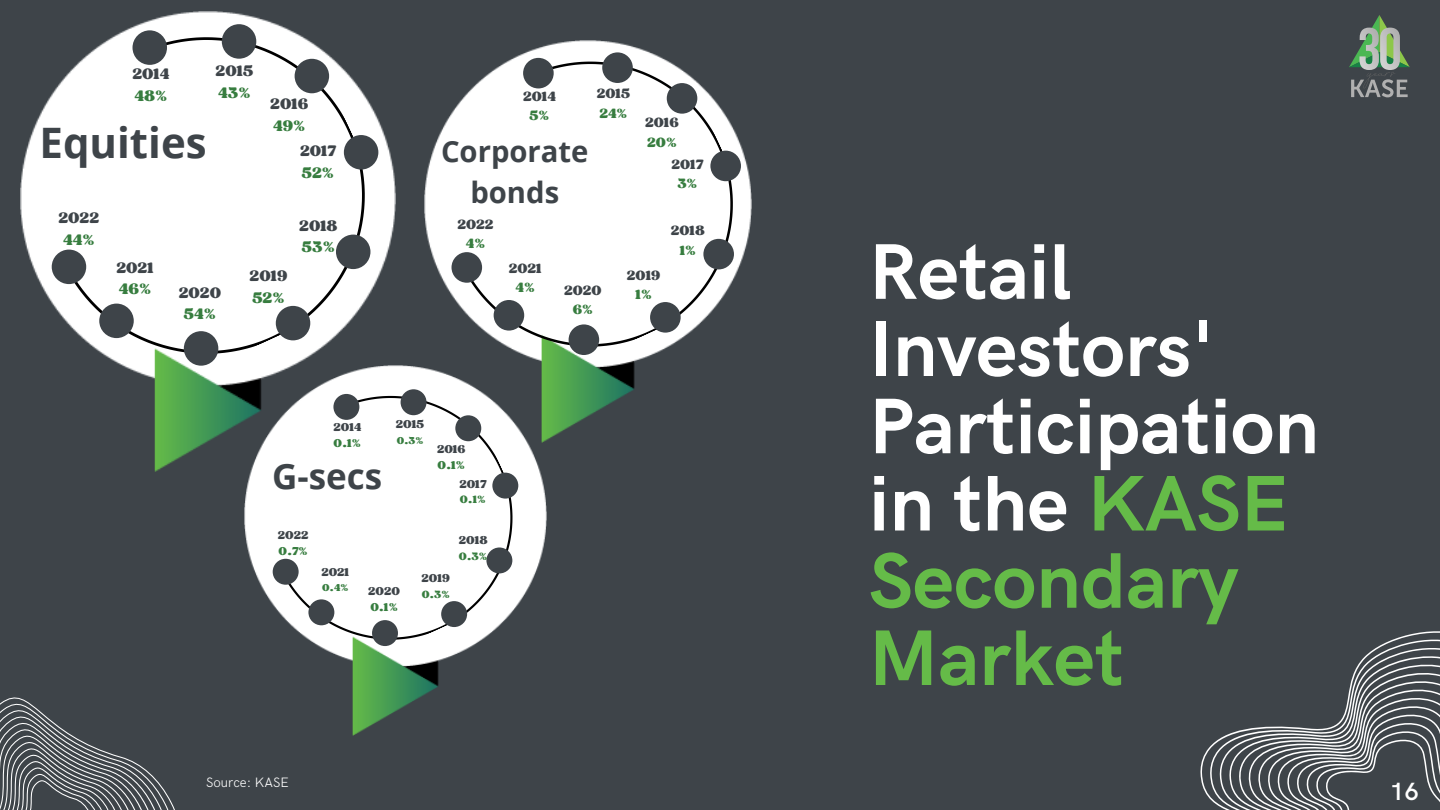
<style>
.page{position:relative;width:1440px;height:810px;background:#3e4449}
.page>*{position:absolute;margin:0;border:0;box-sizing:border-box;transform-origin:0 0}
.t1{font:700 79px/77.2px "HK Grotesk";color:#fff}
.t2{font:700 42px "Open Sans";color:#3e4449}
.t3{font:700 35px "Open Sans";color:#3e4449}
.t4{font:700 29.2px/40.5px "Open Sans";color:#3e4449;text-align:center}
.t5{font:600 25px "HK Grotesk";color:#fff}
.t6{font:16px "Sergio Trendy";color:#3e4449}
.t7{font:16px "Sergio Trendy";color:#377d3f}
.t8{font:14.2px "Sergio Trendy";color:#3e4449}
.t9{font:14.2px "Sergio Trendy";color:#377d3f}
.t10{font:300 13.6px "HK Grotesk";color:#fff}
.t11{font:12px "Sergio Trendy";color:#3e4449}
.t12{font:12px "Sergio Trendy";color:#377d3f}
.t13{font:11.3px "Sergio Trendy";color:#377d3f}
.t14{font:11px "Sergio Trendy";color:#377d3f}
.t15{font:10.5px "Sergio Trendy";color:#377d3f}
.s1{color:#65bb48}
</style>
<div class="page">
<img style="left:154px;top:405px;width:75px;height:67px">
<svg style="left:20px;top:11px;width:376px;height:394px;fill:#fff"></svg>
<img style="left:352px;top:679px;width:87px;height:57px">
<div style="left:133px;top:30px;width:34px;height:35px;background:#3e4449;border-radius:50%"></div>
<div style="left:222px;top:24px;width:34px;height:35px;background:#3e4449;border-radius:50%"></div>
<div style="left:295px;top:59px;width:34px;height:34px;background:#3e4449;border-radius:50%"></div>
<div style="left:344px;top:135px;width:34px;height:35px;background:#3e4449;border-radius:50%"></div>
<div style="left:184px;top:331px;width:34px;height:35px;background:#3e4449;border-radius:50%"></div>
<div style="left:276px;top:306px;width:34px;height:34px;background:#3e4449;border-radius:50%"></div>
<div style="left:99px;top:304px;width:35px;height:34px;background:#3e4449;border-radius:50%"></div>
<div style="left:336px;top:235px;width:34px;height:34px;background:#3e4449;border-radius:50%"></div>
<div style="left:52px;top:250px;width:34px;height:34px;background:#3e4449;border-radius:50%"></div>
<svg style="left:229px;top:356px;width:318px;height:323px;fill:#fff"></svg>
<div style="left:333px;top:394px;width:26px;height:26px;background:#3e4449;border-radius:50%"></div>
<div style="left:401px;top:389px;width:26px;height:26px;background:#3e4449;border-radius:50%"></div>
<div style="left:492px;top:473px;width:26px;height:26px;background:#3e4449;border-radius:50%"></div>
<div style="left:372px;top:620px;width:26px;height:26px;background:#3e4449;border-radius:50%"></div>
<div style="left:441px;top:601px;width:26px;height:26px;background:#3e4449;border-radius:50%"></div>
<div style="left:308px;top:599px;width:26px;height:26px;background:#3e4449;border-radius:50%"></div>
<div style="left:486px;top:547px;width:26px;height:26px;background:#3e4449;border-radius:50%"></div>
<div style="left:273px;top:559px;width:26px;height:26px;background:#3e4449;border-radius:50%"></div>
<img style="left:425px;top:393px;width:203px;height:49px">
<svg style="left:401px;top:40px;width:351px;height:353px;fill:#fff"></svg>
<div style="left:523px;top:58px;width:31px;height:30px;background:#3e4449;border-radius:50%"></div>
<div style="left:602px;top:52px;width:31px;height:31px;background:#3e4449;border-radius:50%"></div>
<div style="left:667px;top:83px;width:30px;height:31px;background:#3e4449;border-radius:50%"></div>
<div style="left:710px;top:151px;width:31px;height:30px;background:#3e4449;border-radius:50%"></div>
<div style="left:569px;top:324px;width:30px;height:31px;background:#3e4449;border-radius:50%"></div>
<div style="left:650px;top:302px;width:31px;height:31px;background:#3e4449;border-radius:50%"></div>
<div style="left:494px;top:300px;width:30px;height:31px;background:#3e4449;border-radius:50%"></div>
<div style="left:703px;top:239px;width:31px;height:30px;background:#3e4449;border-radius:50%"></div>
<div style="left:452px;top:252px;width:30px;height:31px;background:#3e4449;border-radius:50%"></div>
<svg style="left:1349px;top:15px;width:61px;height:82px"></svg>
<svg style="left:1200px;top:631px;width:240px;height:179px"></svg>
<svg style="left:0;top:697px;width:175px;height:113px"></svg>
<p class="t6" style="left:132px;top:64px;width:39px">2014</p>
<p class="t7" style="left:135px;top:86px;width:34px">48%</p>
<p class="t2" style="left:39px;top:113px;width:169px">Equities</p>
<p class="t6" style="left:216px;top:61px;width:39px">2015</p>
<p class="t7" style="left:218px;top:82px;width:34px">43%</p>
<p class="t6" style="left:58px;top:208px;width:42px">2022</p>
<p class="t7" style="left:63px;top:230px;width:33px">44%</p>
<p class="t6" style="left:270px;top:94px;width:40px">2016</p>
<p class="t7" style="left:273px;top:115px;width:34px">49%</p>
<p class="t6" style="left:300px;top:140px;width:37px">2017</p>
<p class="t7" style="left:302px;top:162px;width:34px">52%</p>
<p class="t6" style="left:299px;top:215px;width:40px">2018</p>
<p class="t7" style="left:302px;top:237px;width:34px">53%</p>
<p class="t6" style="left:116px;top:257px;width:39px">2021</p>
<p class="t7" style="left:119px;top:279px;width:34px">46%</p>
<p class="t6" style="left:250px;top:266px;width:39px">2019</p>
<p class="t6" style="left:179px;top:282px;width:44px">2020</p>
<p class="t7" style="left:252px;top:287px;width:34px">52%</p>
<p class="t7" style="left:184px;top:304px;width:34px">54%</p>
<p class="t8" style="left:597px;top:85px;width:35px">2015</p>
<p class="t9" style="left:599px;top:104px;width:30px">24%</p>
<p class="t8" style="left:523px;top:87px;width:34px">2014</p>
<p class="t9" style="left:530px;top:107px;width:21px">5%</p>
<p class="t8" style="left:645px;top:114px;width:35px">2016</p>
<p class="t9" style="left:647px;top:133px;width:31px">20%</p>
<p class="t8" style="left:672px;top:155px;width:33px">2017</p>
<p class="t9" style="left:677px;top:175px;width:22px">3%</p>
<p class="t8" style="left:671px;top:222px;width:36px">2018</p>
<p class="t9" style="left:680px;top:241px;width:18px">1%</p>
<p class="t8" style="left:627px;top:266px;width:35px">2019</p>
<p class="t4" style="left:441px;top:131px;width:149px">Corporate bonds</p>
<p class="t8" style="left:458px;top:215px;width:38px">2022</p>
<p class="t9" style="left:466px;top:235px;width:21px">4%</p>
<p class="t8" style="left:509px;top:259px;width:34px">2021</p>
<p class="t9" style="left:516px;top:278px;width:21px">4%</p>
<p class="t8" style="left:564px;top:281px;width:39px">2020</p>
<p class="t9" style="left:635px;top:286px;width:18px">1%</p>
<p class="t9" style="left:573px;top:300px;width:22px">6%</p>
<p class="t11" style="left:396px;top:417px;width:30px">2015</p>
<p class="t15" style="left:397px;top:433px;width:28px">0.3%</p>
<p class="t11" style="left:333px;top:419px;width:29px">2014</p>
<p class="t12" style="left:334px;top:435px;width:29px">0.1%</p>
<p class="t11" style="left:437px;top:441px;width:30px">2016</p>
<p class="t12" style="left:438px;top:458px;width:29px">0.1%</p>
<p class="t11" style="left:459px;top:477px;width:28px">2017</p>
<p class="t13" style="left:460px;top:493px;width:27px">0.1%</p>
<p class="t11" style="left:459px;top:533px;width:30px">2018</p>
<p class="t13" style="left:459px;top:549px;width:30px">0.3%</p>
<p class="t11" style="left:422px;top:570px;width:30px">2019</p>
<p class="t3" style="left:272px;top:451px;width:112px">G-secs</p>
<p class="t11" style="left:278px;top:528px;width:32px">2022</p>
<p class="t12" style="left:279px;top:544px;width:31px">0.7%</p>
<p class="t11" style="left:321px;top:565px;width:29px">2021</p>
<p class="t15" style="left:322px;top:581px;width:28px">0.4%</p>
<p class="t11" style="left:368px;top:583px;width:33px">2020</p>
<p class="t14" style="left:422px;top:588px;width:30px">0.3%</p>
<p class="t12" style="left:370px;top:600px;width:29px">0.1%</p>
<p class="t10" style="left:206px;top:775px;width:84px">Source: KASE</p>
<p class="t1" style="left:869px;top:236px;width:452px">Retail<br>Investors'<br>Participation in the <span class="s1">KASE<br>Secondary<br>Market</span></p>
<p class="t5" style="left:1390px;top:777px;width:30px">16</p>
</div>
